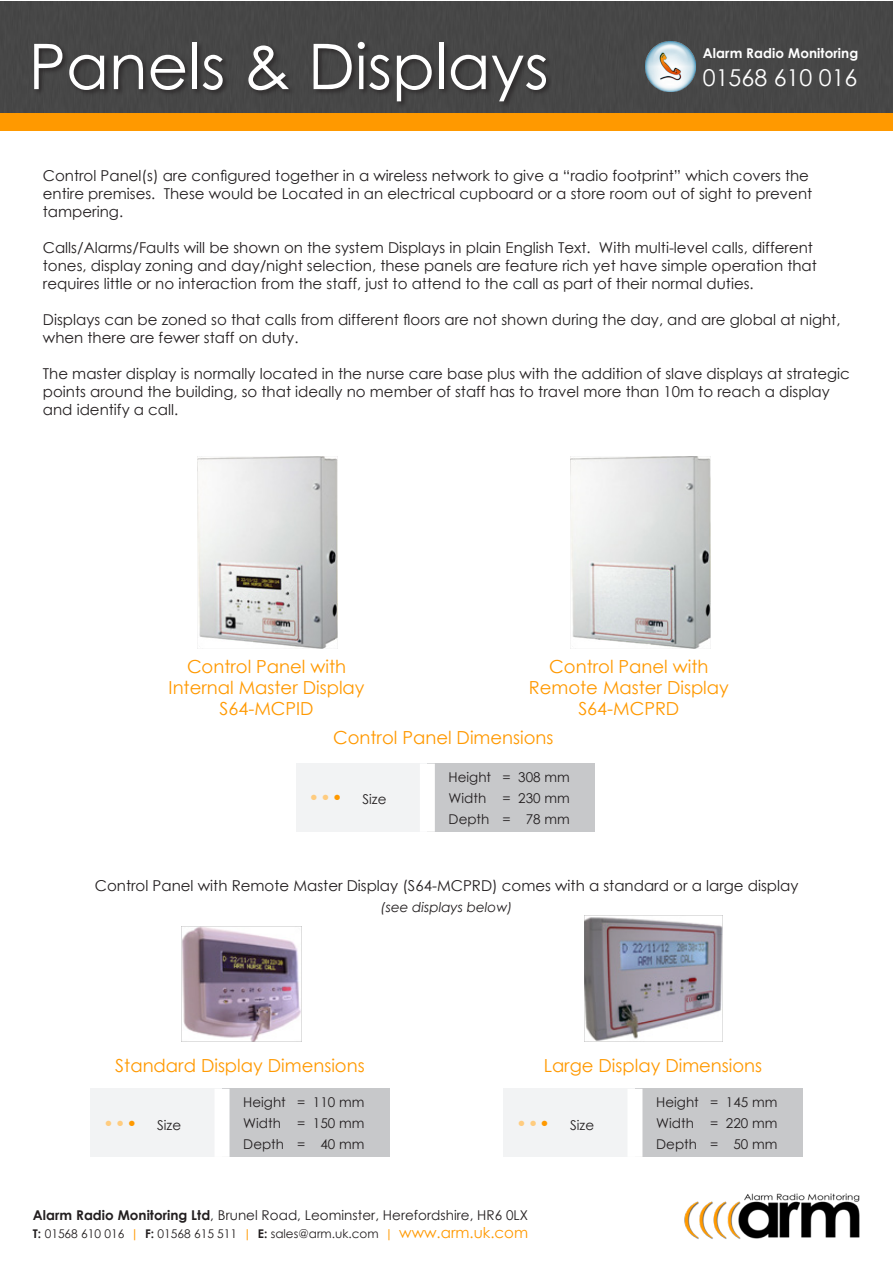
<style>
.page{position:relative;width:893px;height:1263px;background:#fff}
.page>*{position:absolute;margin:0;border:0;box-sizing:border-box;transform-origin:0 0}
.t1{font:63px "Century Gothic";color:#fff}
.t2{font:23.25px "Century Gothic";color:#fff}
.t3{font:18px/21px "Century Gothic";color:#f90;text-align:center}
.t4{font:15px/18px "Century Gothic";color:#231f20}
.t5{font:13.5px/21px "Century Gothic";color:#231f20;text-align:justify}
.t6{font:700 13.5px "Century Gothic";letter-spacing:.005em;color:#fff}
.t7{font:italic 13.5px "Century Gothic";color:#231f20}
.t8{font:12px "Century Gothic";color:#231f20}
.s1{font-size:18px;color:#ffcc7f}
.s2{font-size:18px;color:#f90}
.s3{font-weight:700}
.s4{font-weight:700;color:#f90}
.s5{font-size:15px;color:#f90}
</style>
<div class="page">
<div style="left:0;top:1px;width:892px;height:112px;background:#474747"></div>
<div style="left:0;top:113px;width:892px;height:17px;background:#f90"></div>
<img style="left:645px;top:41px;width:50px;height:50px">
<div style="left:33px;top:41px;width:520px;height:68px;background:#231f20;opacity:.75"></div>
<img style="left:684px;top:1193px;width:175px;height:46px">
<img style="left:181px;top:926px;width:121px;height:115px">
<img style="left:584px;top:915px;width:139px;height:126px">
<div style="left:90px;top:1089px;width:132px;height:68px;background:#f2f3f4"></div>
<div style="left:222px;top:1089px;width:168px;height:68px;background:#c7c8ca"></div>
<div style="left:215px;top:1089px;width:15px;height:68px;background:#fff"></div>
<div style="left:503px;top:1089px;width:132px;height:68px;background:#f2f3f4"></div>
<div style="left:635px;top:1089px;width:167px;height:68px;background:#c7c8ca"></div>
<div style="left:627px;top:1089px;width:15px;height:68px;background:#fff"></div>
<img style="left:197px;top:456px;width:141px;height:193px">
<img style="left:570px;top:456px;width:141px;height:193px">
<div style="left:296px;top:764px;width:131px;height:68px;background:#f2f3f4"></div>
<div style="left:427px;top:764px;width:168px;height:68px;background:#c7c8ca"></div>
<div style="left:420px;top:764px;width:15px;height:68px;background:#fff"></div>
<h1 class="t1" style="left:29px;top:26px;width:522px">Panels &amp; Displays</h1>
<p class="t6" style="left:703px;top:44px;width:157px">Alarm Radio Monitoring</p>
<h2 class="t2" style="left:703px;top:62px;width:156px">01568 610 016</h2>
<p class="t4" style="left:43px;top:166px;width:771px">Control Panel(s) are configured together in a wireless network to give a “radio footprint” which covers the entire premises. These would be Located in an electrical cupboard or a store room out of sight to prevent tampering.</p>
<p class="t4" style="left:43px;top:238px;width:776px">Calls/Alarms/Faults will be shown on the system Displays in plain English Text. With multi-level calls, different tones, display zoning and day/night selection, these panels are feature rich yet have simple operation that requires little or no interaction from the staff, just to attend to the call as part of their normal duties.</p>
<p class="t4" style="left:43px;top:310px;width:799px">Displays can be zoned so that calls from different floors are not shown during the day, and are global at night, when there are fewer staff on duty.</p>
<p class="t4" style="left:43px;top:364px;width:809px">The master display is normally located in the nurse care base plus with the addition of slave displays at strategic points around the building, so that ideally no member of staff has to travel more than 10m to reach a display and identify a call.</p>
<p class="t3" style="left:169px;top:655px;width:197px">Control Panel with<br>Internal Master Display<br>S64-MCPID</p>
<p class="t3" style="left:529px;top:655px;width:201px">Control Panel with<br>Remote Master Display<br>S64-MCPRD</p>
<p class="t3" style="left:333px;top:727px;width:222px">Control Panel Dimensions</p>
<p class="t5" style="left:309px;top:789px;width:79px"><span class="s1">••</span><span class="s2">•</span> Size</p>
<p class="t5" style="left:449px;top:766px;width:123px">Height = 308 mm Width = 230 mm Depth = 78 mm</p>
<p class="t4" style="left:95px;top:876px;width:705px">Control Panel with Remote Master Display (S64-MCPRD) comes with a standard or a large display</p>
<p class="t7" style="left:381px;top:898px;width:133px">(see displays below)</p>
<p class="t3" style="left:115px;top:1054px;width:251px">Standard Display Dimensions</p>
<p class="t3" style="left:544px;top:1054px;width:220px">Large Display Dimensions</p>
<p class="t5" style="left:103px;top:1114px;width:79px"><span class="s1">••</span><span class="s2">•</span> Size</p>
<p class="t5" style="left:243px;top:1091px;width:123px">Height = 110 mm Width = 150 mm Depth = 40 mm</p>
<p class="t5" style="left:516px;top:1114px;width:79px"><span class="s1">••</span><span class="s2">•</span> Size</p>
<p class="t5" style="left:33px;top:1204px;width:497px"><span class="s3">Alarm Radio Monitoring Ltd</span>, Brunel Road, Leominster, Herefordshire, HR6 0LX</p>
<p class="t8" style="left:33px;top:1226px;width:497px"><span class="s3">T:</span> 01568 610 016 <span class="s4">|</span> <span class="s3">F:</span> 01568 615 511 <span class="s4">|</span> <span class="s3">E:</span> sales@arm.uk.com <span class="s4">|</span> <span class="s5">www.arm.uk.com</span></p>
<p class="t5" style="left:656px;top:1091px;width:123px">Height = 145 mm Width = 220 mm Depth = 50 mm</p>
</div>
